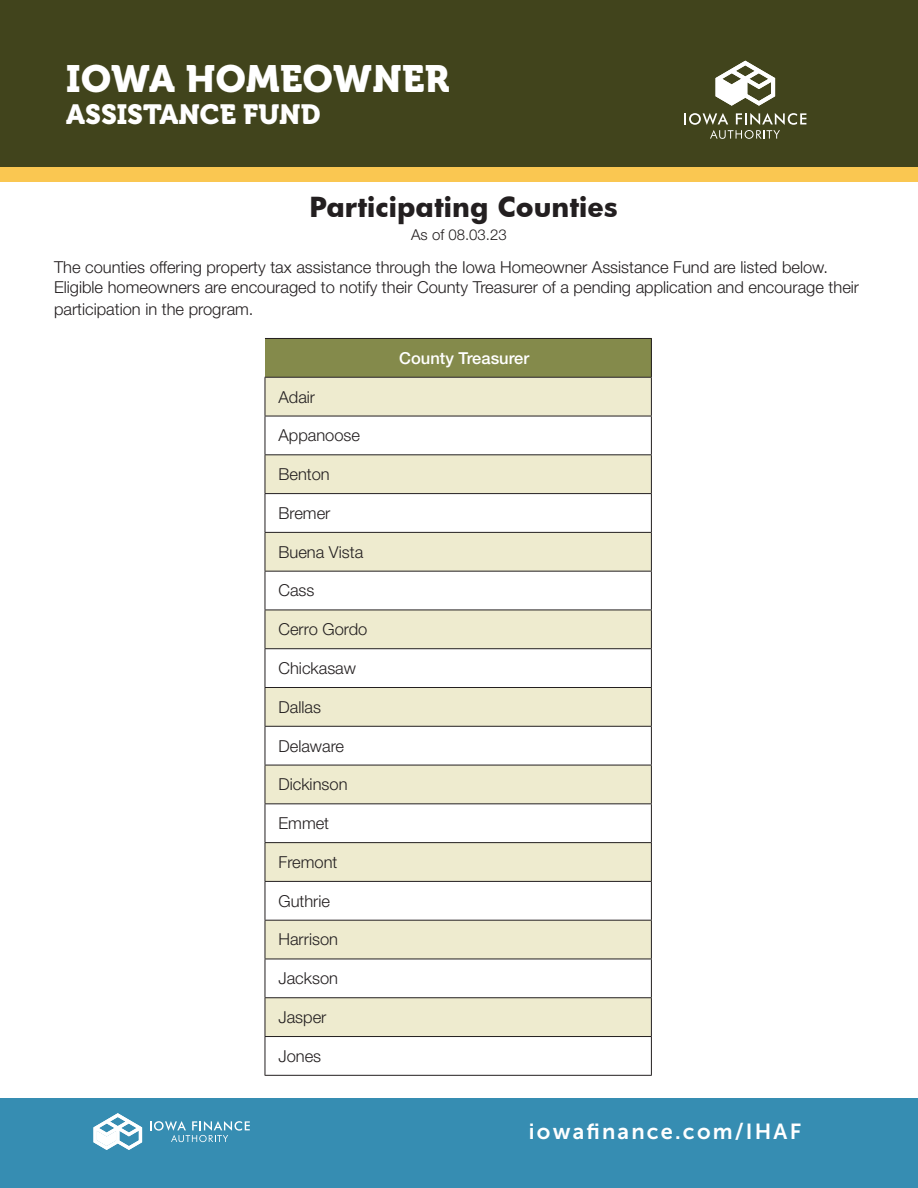
<style>
.page{position:relative;width:918px;height:1188px;background:#fff}
.page>*{position:absolute;margin:0;border:0;box-sizing:border-box;transform-origin:0 0}
.t1{font:37.8px "Museo 900";letter-spacing:.01em;color:#fff}
.t2{font:27.6px "Museo 900";color:#fff}
.t3{font:700 27px "Futura";color:#231f20}
.t4{font:21.75px "Museo Sans 700";letter-spacing:.1em;color:#fff}
.t5{font:300 16.5px/19.8px "Helvetica Neue LT Pro";color:#231f20}
.t6{font:500 16.5px "Helvetica Neue LT Pro";color:#fff}
.t7{font:300 15px "Helvetica Neue LT Pro";color:#231f20}
</style>
<div class="page">
<div style="left:0;top:1098px;width:918px;height:90px;background:#368db2"></div>
<svg style="left:150px;top:1121px;width:100px;height:21px"></svg>
<svg style="left:93px;top:1113px;width:49px;height:37px"></svg>
<div style="left:0;top:0;width:918px;height:169px;background:#41441c"></div>
<svg style="left:684px;top:113px;width:122px;height:26px"></svg>
<svg style="left:716px;top:61px;width:59px;height:45px"></svg>
<div style="left:0;top:167px;width:918px;height:15px;background:#fac751"></div>
<div style="left:265px;top:338px;width:386px;height:39px;background:#848a4b"></div>
<svg style="left:266px;top:378px;width:385px;height:658px;fill:#eeebcf"></svg>
<hr style="left:265px;top:378px;width:1px;height:38px;background:#231f20">
<hr style="left:651px;top:378px;width:1px;height:38px;background:#231f20">
<hr style="left:265px;top:416px;width:387px;height:1px;background:#231f20">
<hr style="left:265px;top:416px;width:1px;height:38px;background:#231f20">
<hr style="left:651px;top:416px;width:1px;height:38px;background:#231f20">
<hr style="left:265px;top:454px;width:387px;height:1px;background:#231f20">
<hr style="left:265px;top:455px;width:1px;height:38px;background:#231f20">
<hr style="left:651px;top:455px;width:1px;height:38px;background:#231f20">
<hr style="left:265px;top:493px;width:387px;height:1px;background:#231f20">
<hr style="left:265px;top:494px;width:1px;height:38px;background:#231f20">
<hr style="left:651px;top:494px;width:1px;height:38px;background:#231f20">
<hr style="left:265px;top:532px;width:387px;height:1px;background:#231f20">
<hr style="left:265px;top:533px;width:1px;height:38px;background:#231f20">
<hr style="left:651px;top:533px;width:1px;height:38px;background:#231f20">
<hr style="left:265px;top:571px;width:387px;height:1px;background:#231f20">
<hr style="left:265px;top:572px;width:1px;height:38px;background:#231f20">
<hr style="left:651px;top:572px;width:1px;height:38px;background:#231f20">
<hr style="left:265px;top:610px;width:387px;height:1px;background:#231f20">
<hr style="left:265px;top:610px;width:1px;height:38px;background:#231f20">
<hr style="left:651px;top:610px;width:1px;height:38px;background:#231f20">
<hr style="left:265px;top:648px;width:387px;height:1px;background:#231f20">
<hr style="left:265px;top:649px;width:1px;height:38px;background:#231f20">
<hr style="left:651px;top:649px;width:1px;height:38px;background:#231f20">
<hr style="left:265px;top:687px;width:387px;height:1px;background:#231f20">
<hr style="left:265px;top:688px;width:1px;height:38px;background:#231f20">
<hr style="left:651px;top:688px;width:1px;height:38px;background:#231f20">
<hr style="left:265px;top:726px;width:387px;height:1px;background:#231f20">
<hr style="left:265px;top:727px;width:1px;height:38px;background:#231f20">
<hr style="left:651px;top:727px;width:1px;height:38px;background:#231f20">
<hr style="left:265px;top:765px;width:387px;height:1px;background:#231f20">
<hr style="left:265px;top:765px;width:1px;height:38px;background:#231f20">
<hr style="left:651px;top:765px;width:1px;height:38px;background:#231f20">
<hr style="left:265px;top:803px;width:387px;height:1px;background:#231f20">
<hr style="left:265px;top:804px;width:1px;height:38px;background:#231f20">
<hr style="left:651px;top:804px;width:1px;height:38px;background:#231f20">
<hr style="left:265px;top:842px;width:387px;height:1px;background:#231f20">
<hr style="left:265px;top:843px;width:1px;height:38px;background:#231f20">
<hr style="left:651px;top:843px;width:1px;height:38px;background:#231f20">
<hr style="left:265px;top:881px;width:387px;height:1px;background:#231f20">
<hr style="left:265px;top:882px;width:1px;height:38px;background:#231f20">
<hr style="left:651px;top:882px;width:1px;height:38px;background:#231f20">
<hr style="left:265px;top:920px;width:387px;height:1px;background:#231f20">
<hr style="left:265px;top:921px;width:1px;height:38px;background:#231f20">
<hr style="left:651px;top:921px;width:1px;height:38px;background:#231f20">
<hr style="left:265px;top:959px;width:387px;height:1px;background:#231f20">
<hr style="left:265px;top:959px;width:1px;height:38px;background:#231f20">
<hr style="left:651px;top:959px;width:1px;height:38px;background:#231f20">
<hr style="left:265px;top:997px;width:387px;height:1px;background:#231f20">
<hr style="left:265px;top:998px;width:1px;height:38px;background:#231f20">
<hr style="left:651px;top:998px;width:1px;height:38px;background:#231f20">
<hr style="left:265px;top:1036px;width:387px;height:1px;background:#231f20">
<hr style="left:265px;top:1037px;width:1px;height:38px;background:#231f20">
<hr style="left:651px;top:1037px;width:1px;height:38px;background:#231f20">
<hr style="left:265px;top:1075px;width:387px;height:1px;background:#231f20">
<hr style="left:265px;top:338px;width:387px;height:1px;background:#231f20">
<hr style="left:651px;top:339px;width:1px;height:38px;background:#231f20">
<hr style="left:265px;top:377px;width:387px;height:1px;background:#231f20">
<h1 class="t1" style="left:66px;top:57px;width:385px">IOWA HOMEOWNER</h1>
<h2 class="t2" style="left:66px;top:99px;width:256px">ASSISTANCE FUND</h2>
<p class="t3" style="left:310px;top:188px;width:310px">Participating Counties</p>
<p class="t7" style="left:411px;top:225px;width:97px">As of 08.03.23</p>
<p class="t5" style="left:54px;top:257px;width:807px">The counties offering property tax assistance through the Iowa Homeowner Assistance Fund are listed below.<br>Eligible homeowners are encouraged to notify their County Treasurer of a pending application and encourage their</p>
<p class="t5" style="left:54px;top:298px;width:201px">participation in the program.</p>
<p class="t6" style="left:399px;top:348px;width:131px">County Treasurer</p>
<p class="t5" style="left:278px;top:386px;width:38px">Adair</p>
<p class="t5" style="left:278px;top:425px;width:83px">Appanoose</p>
<p class="t5" style="left:278px;top:464px;width:53px">Benton</p>
<p class="t5" style="left:278px;top:503px;width:53px">Bremer</p>
<p class="t5" style="left:278px;top:542px;width:86px">Buena Vista</p>
<p class="t5" style="left:278px;top:580px;width:38px">Cass</p>
<p class="t5" style="left:278px;top:619px;width:90px">Cerro Gordo</p>
<p class="t5" style="left:278px;top:658px;width:79px">Chickasaw</p>
<p class="t5" style="left:278px;top:697px;width:44px">Dallas</p>
<p class="t5" style="left:278px;top:735px;width:67px">Delaware</p>
<p class="t5" style="left:278px;top:774px;width:71px">Dickinson</p>
<p class="t5" style="left:278px;top:813px;width:52px">Emmet</p>
<p class="t5" style="left:278px;top:852px;width:60px">Fremont</p>
<p class="t5" style="left:278px;top:891px;width:53px">Guthrie</p>
<p class="t5" style="left:278px;top:929px;width:61px">Harrison</p>
<p class="t5" style="left:278px;top:968px;width:61px">Jackson</p>
<p class="t5" style="left:278px;top:1007px;width:49px">Jasper</p>
<p class="t5" style="left:278px;top:1046px;width:44px">Jones</p>
<h3 class="t4" style="left:529px;top:1119px;width:274px">iowafinance.com/IHAF</h3>
</div>
